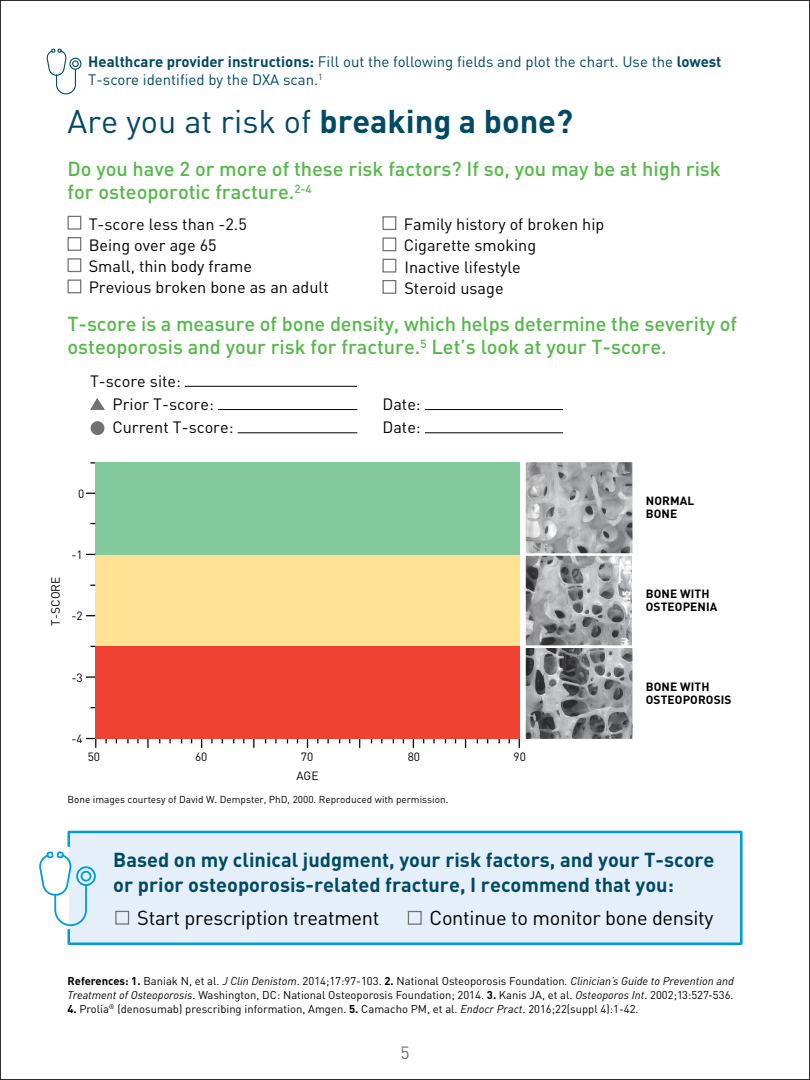
<style>
.page{position:relative;width:810px;height:1080px;background:#fff}
.page>*{position:absolute;margin:0;border:0;box-sizing:border-box;transform-origin:0 0}
.t1{font:32.5px "DINOT";color:#004a64}
.t2{font:500 20px/23.5px "DINOT";color:#54b948}
.t3{font:700 20px/25px "DINOT";color:#004a64}
.t4{font:20px "DINOT";letter-spacing:-.015em;color:#000}
.t5{font:17.5px "DINOT";color:#717073}
.t6{font:16.25px/21.2px "DINOT";color:#000}
.t7{font:15px/17.5px "DINOT";color:#004a64}
.t8{font:700 11.88px/12.9px "DINOT";letter-spacing:.01em;color:#000}
.t9{font:11.88px "DINOT";color:#000}
.t10{font:11.25px/13.8px "DINOT";color:#000}
.t11{font:10px "DINOT";color:#000}
.s1{font-weight:700}
.s2{font-style:italic}
</style>
<div class="page">
<div style="left:68px;top:216px;width:13px;height:14px;border:1px solid #717073"></div>
<div style="left:68px;top:237px;width:13px;height:14px;border:1px solid #717073"></div>
<div style="left:68px;top:258px;width:13px;height:14px;border:1px solid #717073"></div>
<div style="left:68px;top:280px;width:13px;height:13px;border:1px solid #717073"></div>
<hr style="left:185px;top:386px;width:172px;height:1px;background:#000">
<hr style="left:218px;top:409px;width:139px;height:1px;background:#000">
<hr style="left:425px;top:409px;width:138px;height:1px;background:#000">
<hr style="left:238px;top:432px;width:119px;height:1px;background:#000">
<hr style="left:425px;top:432px;width:138px;height:1px;background:#000">
<div style="left:95px;top:462px;width:425px;height:93px;background:#82ca9c"></div>
<div style="left:95px;top:555px;width:425px;height:91px;background:#ffe293"></div>
<img style="left:526px;top:463px;width:106px;height:90px">
<div style="left:523px;top:460px;width:112px;height:98px;border:2px solid #fff"></div>
<img style="left:526px;top:556px;width:106px;height:89px">
<div style="left:523px;top:553px;width:112px;height:95px;border:2px solid #fff"></div>
<img style="left:526px;top:649px;width:106px;height:89px">
<div style="left:523px;top:646px;width:112px;height:95px;border:2px solid #fff"></div>
<svg style="left:86px;top:676px;width:9px;height:2px"></svg>
<svg style="left:86px;top:738px;width:10px;height:10px"></svg>
<svg style="left:147px;top:739px;width:2px;height:9px"></svg>
<div style="left:95px;top:646px;width:425px;height:93px;background:#ef4130"></div>
<svg style="left:90px;top:398px;width:15px;height:12px"></svg>
<div style="left:91px;top:421px;width:13px;height:14px;background:#717073;border-radius:50%"></div>
<svg style="left:46px;top:48px;width:35px;height:46px"></svg>
<svg style="left:67px;top:830px;width:676px;height:115px;background:#d9eaf8"></svg>
<div style="left:115px;top:911px;width:14px;height:14px;border:1px solid #717073"></div>
<svg style="left:39px;top:851px;width:57px;height:75px"></svg>
<div style="left:408px;top:911px;width:14px;height:14px;border:1px solid #717073"></div>
<div style="left:382px;top:216px;width:14px;height:14px;border:1px solid #717073"></div>
<div style="left:382px;top:237px;width:14px;height:14px;border:1px solid #717073"></div>
<div style="left:382px;top:259px;width:14px;height:14px;border:1px solid #717073"></div>
<div style="left:382px;top:280px;width:14px;height:14px;border:1px solid #717073"></div>
<h3 class="t7" style="left:88px;top:52px;width:635px"><span class="s1">Healthcare provider instructions:</span> Fill out the following fields and plot the chart. Use the <span class="s1">lowest<br></span>T-score identified by the DXA scan.<sup>1</sup></h3>
<h1 class="t1" style="left:68px;top:100px;width:507px">Are you at risk of <span class="s1">breaking a bone?</span></h1>
<h2 class="t2" style="left:68px;top:156px;width:655px">Do you have 2 or more of these risk factors? If so, you may be at high risk for osteoporotic fracture.<sup>2-4</sup></h2>
<h3 class="t6" style="left:89px;top:212px;width:242px">T-score less than -2.5<br>Being over age 65<br>Small, thin body frame<br>Previous broken bone as an adult</h3>
<h2 class="t2" style="left:68px;top:311px;width:671px">T-score is a measure of bone density, which helps determine the severity of osteoporosis and your risk for fracture.<sup>5</sup> Let’s look at your T-score.</h2>
<h3 class="t6" style="left:112px;top:368px;width:103px;line-height:23.2px;text-indent:-22px">T-score site:<br>Prior T-score:</h3>
<h3 class="t6" style="left:404px;top:213px;width:202px">Family history of broken hip<br>Cigarette smoking<br>Inactive lifestyle<br>Steroid usage</h3>
<h3 class="t6" style="left:383px;top:393px;width:40px">Date:</h3>
<h3 class="t6" style="left:112px;top:416px;width:123px">Current T-score:</h3>
<h3 class="t6" style="left:383px;top:416px;width:40px">Date:</h3>
<p class="t9" style="left:78px;top:485px;width:8px">0</p>
<p class="t9" style="left:47px;top:626px;width:50px;rotate:-90deg">T-SCORE</p>
<p class="t9" style="left:71px;top:547px;width:13px">-1</p>
<p class="t9" style="left:71px;top:608px;width:13px">-2</p>
<p class="t8" style="left:646px;top:494px;width:50px">NORMAL<br>BONE</p>
<p class="t8" style="left:646px;top:587px;width:73px">BONE WITH<br>OSTEOPENIA</p>
<p class="t9" style="left:71px;top:669px;width:13px">-3</p>
<p class="t9" style="left:71px;top:730px;width:13px">-4</p>
<p class="t9" style="left:88px;top:749px;width:14px">50</p>
<p class="t9" style="left:195px;top:749px;width:14px">60</p>
<p class="t9" style="left:301px;top:749px;width:14px">70</p>
<p class="t9" style="left:408px;top:749px;width:14px">80</p>
<p class="t9" style="left:514px;top:749px;width:14px">90</p>
<p class="t9" style="left:297px;top:768px;width:23px">AGE</p>
<p class="t11" style="left:68px;top:793px;width:382px">Bone images courtesy of David W. Dempster, PhD, 2000. Reproduced with permission.</p>
<p class="t8" style="left:646px;top:680px;width:87px">BONE WITH<br>OSTEOPOROSIS</p>
<h2 class="t3" style="left:113px;top:847px;width:603px">Based on my clinical judgment, your risk factors, and your T-score or prior osteoporosis-related fracture, I recommend that you:</h2>
<h2 class="t4" style="left:137px;top:904px;width:244px">Start prescription treatment</h2>
<h2 class="t4" style="left:430px;top:904px;width:285px">Continue to monitor bone density</h2>
<p class="t10" style="left:68px;top:974px;width:668px"><span class="s1">References: 1.</span> Baniak N, et al. <span class="s2">J Clin Denistom</span>. 2014;17:97-103. <span class="s1">2.</span> National Osteoporosis Foundation<span class="s2">. Clinician’s Guide to Prevention and<br>Treatment of Osteoporosis</span>. Washington, DC: National Osteoporosis Foundation; 2014. <span class="s1">3.</span> Kanis JA, et al. <span class="s2">Osteoporos Int</span>. 2002;13:527-536.</p>
<p class="t10" style="left:68px;top:1001px;width:573px"><span class="s1">4.</span> Prolia<sup>®</sup> (denosumab) prescribing information, Amgen. <span class="s1">5.</span> Camacho PM, et al. <span class="s2">Endocr Pract</span>. 2016;22(suppl 4):1-42.</p>
<h3 class="t5" style="left:400px;top:1041px;width:11px">5</h3>
</div>
